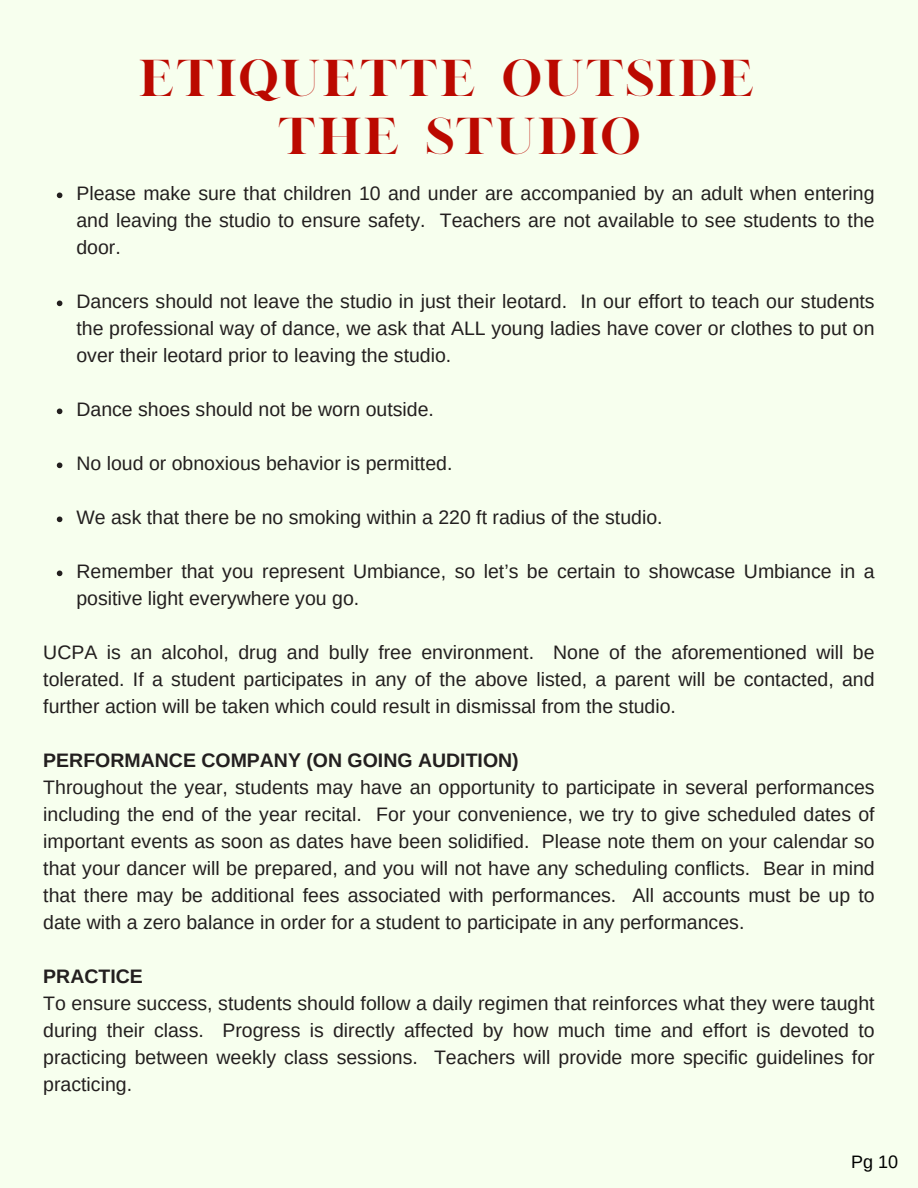
<style>
.page{position:relative;width:918px;height:1188px;background:#f7ffee}
.page>*{position:absolute;margin:0;border:0;box-sizing:border-box;transform-origin:0 0}
.t1{font:42px/58.5px "London";color:#bb0900;text-align:center}
.t2{font:19.5px/27px "Arimo";color:#231f1f;text-align:justify}
.t3{font:700 19.5px "Arimo";color:#231f1f}
.t4{font:18px "Arimo";color:#000}
</style>
<div class="page">
<svg style="left:57px;top:193px;width:5px;height:5px"></svg>
<svg style="left:57px;top:301px;width:5px;height:5px"></svg>
<svg style="left:57px;top:409px;width:5px;height:5px"></svg>
<svg style="left:57px;top:463px;width:5px;height:5px"></svg>
<svg style="left:57px;top:517px;width:5px;height:5px"></svg>
<svg style="left:57px;top:571px;width:5px;height:5px"></svg>
<h1 class="t1" style="left:138px;top:54px;width:619px">ETIQUETTE OUTSIDE<br>THE STUDIO</h1>
<p class="t2" style="left:76px;top:180px;width:800px">Please make sure that children 10 and under are accompanied by an adult when entering and leaving the studio to ensure safety. Teachers are not available to see students to the door.</p>
<p class="t2" style="left:76px;top:288px;width:800px">Dancers should not leave the studio in just their leotard. In our effort to teach our students the professional way of dance, we ask that ALL young ladies have cover or clothes to put on over their leotard prior to leaving the studio.</p>
<p class="t2" style="left:76px;top:396px;width:359px">Dance shoes should not be worn outside.</p>
<p class="t2" style="left:76px;top:450px;width:377px">No loud or obnoxious behavior is permitted.</p>
<p class="t2" style="left:76px;top:504px;width:588px">We ask that there be no smoking within a 220 ft radius of the studio.</p>
<p class="t2" style="left:76px;top:558px;width:800px">Remember that you represent Umbiance, so let’s be certain to showcase Umbiance in a positive light everywhere you go.</p>
<p class="t2" style="left:43px;top:639px;width:833px">UCPA is an alcohol, drug and bully free environment. None of the aforementioned will be tolerated. If a student participates in any of the above listed, a parent will be contacted, and further action will be taken which could result in dismissal from the studio.</p>
<p class="t3" style="left:43px;top:750px;width:477px">PERFORMANCE COMPANY (ON GOING AUDITION)</p>
<p class="t2" style="left:43px;top:774px;width:833px">Throughout the year, students may have an opportunity to participate in several performances including the end of the year recital. For your convenience, we try to give scheduled dates of important events as soon as dates have been solidified. Please note them on your calendar so that your dancer will be prepared, and you will not have any scheduling conflicts. Bear in mind that there may be additional fees associated with performances. All accounts must be up to date with a zero balance in order for a student to participate in any performances.</p>
<p class="t3" style="left:43px;top:966px;width:101px">PRACTICE</p>
<p class="t2" style="left:43px;top:990px;width:833px">To ensure success, students should follow a daily regimen that reinforces what they were taught during their class. Progress is directly affected by how much time and effort is devoted to practicing between weekly class sessions. Teachers will provide more specific guidelines for practicing.</p>
<p class="t4" style="left:851px;top:1152px;width:48px">Pg 10</p>
</div>
